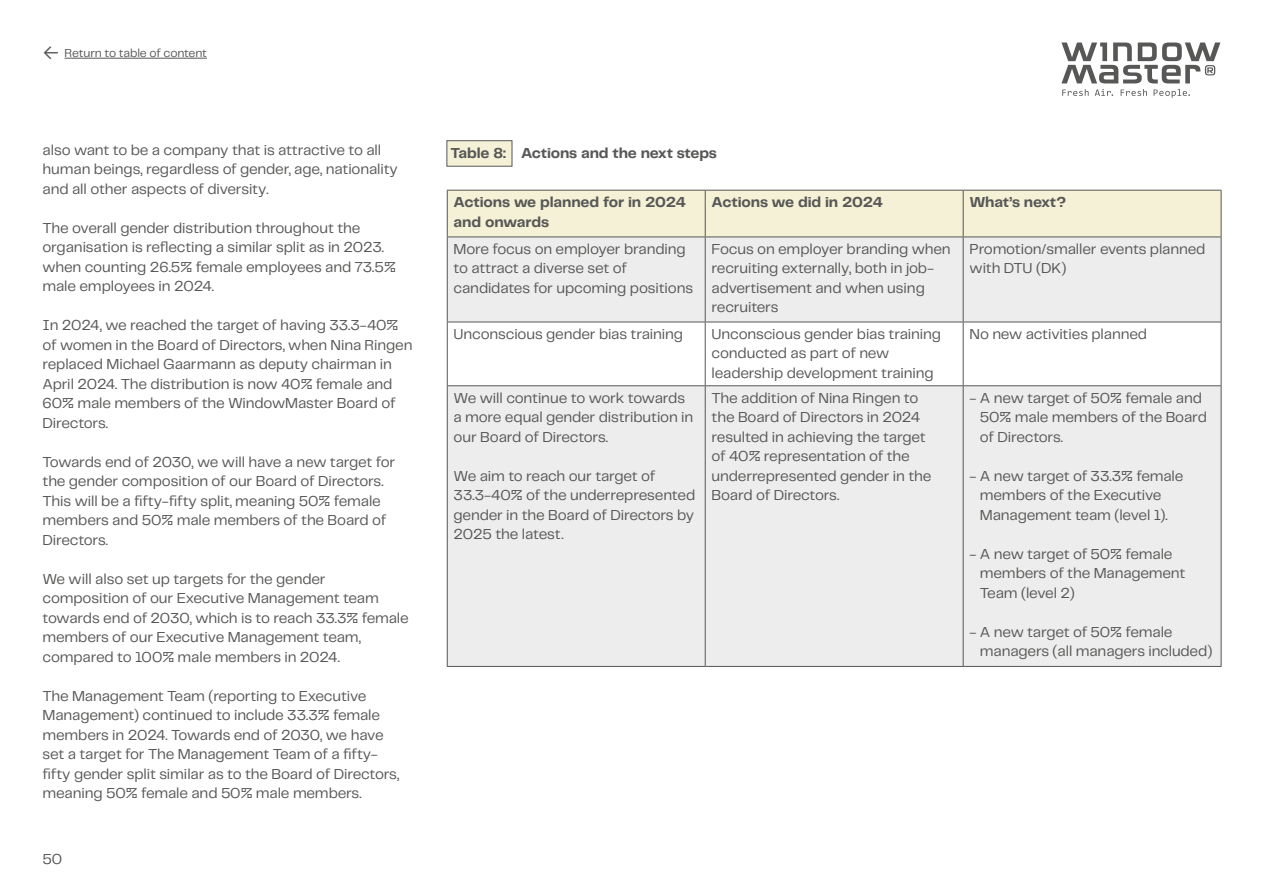
<style>
.page{position:relative;width:1263px;height:893px;background:#fff}
.page>*{position:absolute;margin:0;border:0;box-sizing:border-box;transform-origin:0 0}
.t1{font:15px/19.5px "Telegraf";letter-spacing:-.01em;color:#575756}
.t2{font:700 15px/19.5px "Telegraf";letter-spacing:-.01em;color:#575756}
.t3{font:12px "Telegraf";letter-spacing:-.01em;color:#575756}
.s1{font-size:21px}
</style>
<div class="page">
<svg style="left:1061px;top:43px;width:159px;height:40px"></svg>
<svg style="left:1062px;top:89px;width:26px;height:7px"></svg>
<svg style="left:1095px;top:89px;width:18px;height:7px"></svg>
<svg style="left:1121px;top:89px;width:26px;height:7px"></svg>
<svg style="left:1153px;top:89px;width:37px;height:9px"></svg>
<hr style="left:65px;top:58px;width:142px;height:1px;background:#575756">
<div style="left:448px;top:191px;width:773px;height:46px;background:#f4f1d6"></div>
<svg style="left:448px;top:238px;width:773px;height:428px;background:#efefef"></svg>
<hr style="left:447px;top:190px;width:258px;height:1px;background:#575756">
<hr style="left:447px;top:191px;width:1px;height:46px;background:#575756">
<hr style="left:705px;top:190px;width:258px;height:1px;background:#575756">
<hr style="left:705px;top:191px;width:1px;height:46px;background:#575756">
<hr style="left:963px;top:190px;width:258px;height:1px;background:#575756">
<hr style="left:963px;top:191px;width:1px;height:46px;background:#575756">
<hr style="left:1221px;top:191px;width:1px;height:46px;background:#575756">
<hr style="left:447px;top:237px;width:258px;height:1px;background:#575756">
<hr style="left:447px;top:237px;width:1px;height:85px;background:#575756">
<hr style="left:705px;top:237px;width:258px;height:1px;background:#575756">
<hr style="left:705px;top:237px;width:1px;height:85px;background:#575756">
<hr style="left:963px;top:237px;width:258px;height:1px;background:#575756">
<hr style="left:963px;top:237px;width:1px;height:85px;background:#575756">
<hr style="left:1221px;top:237px;width:1px;height:85px;background:#575756">
<hr style="left:447px;top:322px;width:258px;height:1px;background:#575756">
<hr style="left:447px;top:322px;width:1px;height:63px;background:#575756">
<hr style="left:705px;top:322px;width:258px;height:1px;background:#575756">
<hr style="left:705px;top:322px;width:1px;height:63px;background:#575756">
<hr style="left:963px;top:322px;width:258px;height:1px;background:#575756">
<hr style="left:963px;top:322px;width:1px;height:63px;background:#575756">
<hr style="left:1221px;top:322px;width:1px;height:63px;background:#575756">
<hr style="left:447px;top:385px;width:258px;height:1px;background:#575756">
<hr style="left:447px;top:386px;width:1px;height:280px;background:#575756">
<hr style="left:705px;top:385px;width:258px;height:1px;background:#575756">
<hr style="left:705px;top:386px;width:1px;height:280px;background:#575756">
<hr style="left:963px;top:385px;width:258px;height:1px;background:#575756">
<hr style="left:963px;top:386px;width:1px;height:280px;background:#575756">
<hr style="left:1221px;top:386px;width:1px;height:280px;background:#575756">
<hr style="left:447px;top:666px;width:258px;height:1px;background:#575756">
<hr style="left:705px;top:666px;width:258px;height:1px;background:#575756">
<hr style="left:963px;top:666px;width:258px;height:1px;background:#575756">
<div style="left:446px;top:140px;width:66px;height:27px;background:#f4f1d6;border:1px solid #575756"></div>
<p class="t3" style="left:43px;top:45px;width:166px"><span class="s1">←</span> Return to table of content</p>
<p class="t1" style="left:43px;top:140px;width:357px">also want to be a company that is attractive to all human beings, regardless of gender, age, nationality and all other aspects of diversity.</p>
<p class="t1" style="left:43px;top:218px;width:355px">The overall gender distribution throughout the organisation is reflecting a similar split as in 2023. when counting 26.5% female employees and 73.5% male employees in 2024.</p>
<p class="t1" style="left:43px;top:315px;width:371px">In 2024, we reached the target of having 33.3-40% of women in the Board of Directors, when Nina Ringen replaced Michael Gaarmann as deputy chairman in April 2024. The distribution is now 40% female and 60% male members of the WindowMaster Board of Directors.</p>
<p class="t1" style="left:43px;top:452px;width:354px">Towards end of 2030, we will have a new target for the gender composition of our Board of Directors.<br>This will be a fifty-fifty split, meaning 50% female members and 50% male members of the Board of Directors.</p>
<p class="t1" style="left:43px;top:569px;width:368px">We will also set up targets for the gender composition of our Executive Management team towards end of 2030, which is to reach 33.3% female members of our Executive Management team, compared to 100% male members in 2024.</p>
<p class="t1" style="left:43px;top:686px;width:358px">The Management Team (reporting to Executive Management) continued to include 33.3% female members in 2024. Towards end of 2030, we have set a target for The Management Team of a fifty&shy;fifty gender split similar as to the Board of Directors, meaning 50% female and 50% male members.</p>
<p class="t1" style="left:43px;top:849px;width:21px">50</p>
<p class="t2" style="left:451px;top:144px;width:268px">Table 8: Actions and the next steps</p>
<p class="t2" style="left:454px;top:192px;width:234px">Actions we planned for in 2024 and onwards</p>
<p class="t2" style="left:712px;top:192px;width:173px">Actions we did in 2024</p>
<p class="t2" style="left:969px;top:192px;width:98px">What’s next?</p>
<p class="t1" style="left:454px;top:239px;width:241px">More focus on employer branding to attract a diverse set of candidates for upcoming positions</p>
<p class="t1" style="left:712px;top:239px;width:241px">Focus on employer branding when recruiting externally, both in job&shy;advertisement and when using recruiters</p>
<p class="t1" style="left:969px;top:239px;width:237px">Promotion/smaller events planned with DTU (DK)</p>
<p class="t1" style="left:454px;top:324px;width:231px">Unconscious gender bias training</p>
<p class="t1" style="left:712px;top:324px;width:231px">Unconscious gender bias training conducted as part of new leadership development training</p>
<p class="t1" style="left:969px;top:324px;width:179px">No new activities planned</p>
<p class="t1" style="left:454px;top:387px;width:241px">We will continue to work towards a more equal gender distribution in our Board of Directors.</p>
<p class="t1" style="left:454px;top:465px;width:243px">We aim to reach our target of<br>33.3-40% of the underrepresented gender in the Board of Directors by<br>2025 the latest.</p>
<p class="t1" style="left:712px;top:387px;width:221px">The addition of Nina Ringen to the Board of Directors in 2024 resulted in achieving the target of 40% representation of the underrepresented gender in the<br>Board of Directors.</p>
<p class="t1" style="left:980px;top:387px;width:228px;text-indent:-10px">- A new target of 50% female and<br>50% male members of the Board of Directors.</p>
<p class="t1" style="left:980px;top:465px;width:205px;text-indent:-10px">- A new target of 33.3% female members of the Executive<br>Management team (level 1).</p>
<p class="t1" style="left:980px;top:543px;width:207px;text-indent:-10px">- A new target of 50% female members of the Management<br>Team (level 2)</p>
<p class="t1" style="left:980px;top:621px;width:234px;text-indent:-10px">- A new target of 50% female managers (all managers included)</p>
</div>
